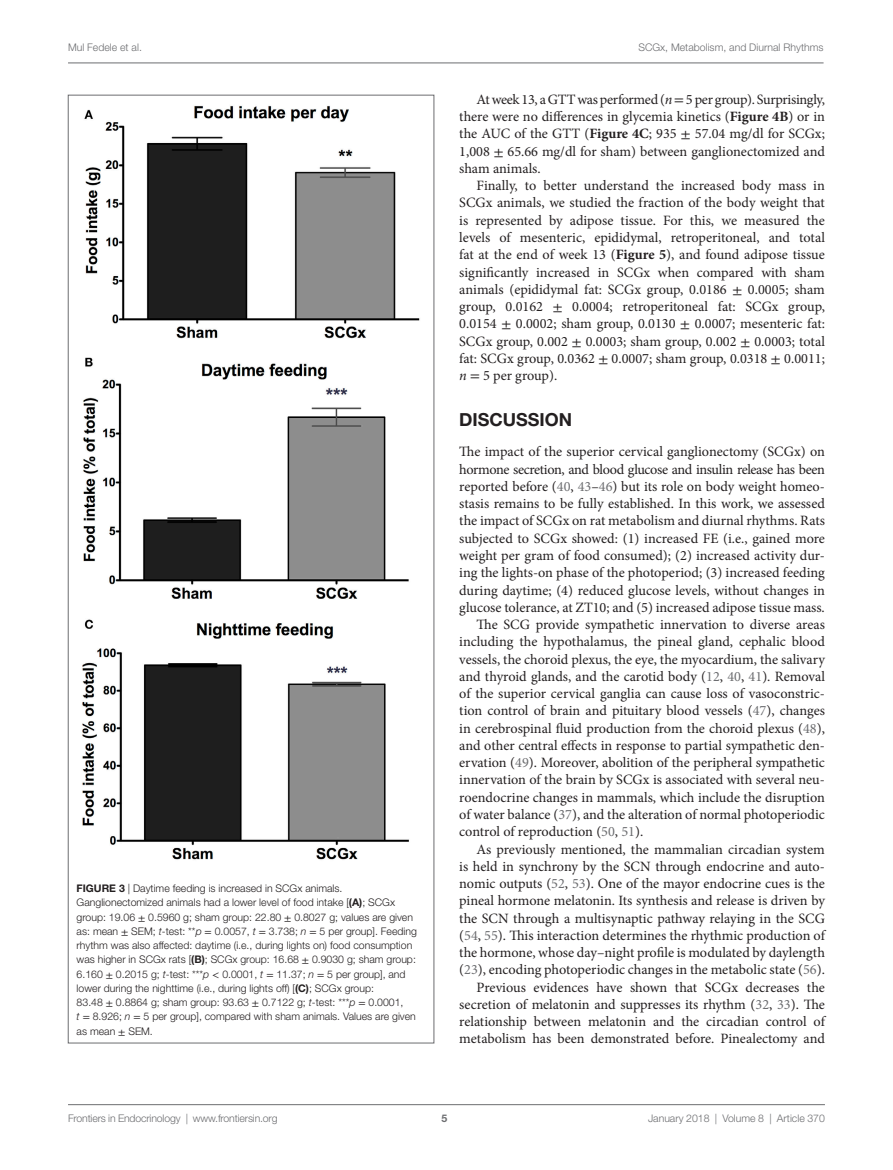
<style>
.page{position:relative;width:893px;height:1170px;background:#fff}
.page>*{position:absolute;margin:0;border:0;box-sizing:border-box;transform-origin:0 0}
.t1{font:700 18px "Helvetica Neue LT Std";color:#231f20}
.t2{font:14.25px/17.2px "Minion Pro";color:#231f20;text-align:justify}
.t3{font:14.25px "Minion Pro";letter-spacing:-.025em;color:#231f20}
.t4{font:300 10.5px/14.2px "Helvetica Neue LT Std";color:#231f20}
.t5{font:300 10.5px "Helvetica Neue LT Std";color:#6c6d70}
.t6{font:700 10.5px "Helvetica Neue LT Std";color:#6c6d70}
.s1{font-weight:700}
.s2{font-family:"STIX General";font-weight:400}
.s3{font-style:italic}
.s4{font-family:"STIX General"}
.s5{color:#6c6d70}
</style>
<div class="page">
<img style="left:82px;top:105px;width:338px;height:755px">
<hr style="left:68px;top:1104px;width:757px;height:1px;background:#6c6d70">
<hr style="left:68px;top:63px;width:755px;height:1px;background:#6c6d70">
<p class="t5" style="left:68px;top:41px;width:75px">Mul Fedele et al.</p>
<p class="t5" style="left:638px;top:41px;width:187px">SCGx, Metabolism, and Diurnal Rhythms</p>
<p class="t4" style="left:77px;top:880px;width:342px"><span class="s1">FIGURE 3</span> | Daytime feeding is increased in SCGx animals.<br>Ganglionectomized animals had a lower level of food intake [<span class="s1">(A)</span>; SCGx group: 19.06 <span class="s2">±</span> 0.5960 g; sham group: 22.80 <span class="s2">±</span> 0.8027 g; values are given as: mean <span class="s2">±</span> SEM; <span class="s3">t</span>-test: **<span class="s3">p</span> <span class="s2">=</span> 0.0057, <span class="s3">t</span> <span class="s2">=</span> 3.738; <span class="s3">n</span> <span class="s2">=</span> 5 per group]. Feeding rhythm was also affected: daytime (i.e., during lights on) food consumption was higher in SCGx rats [<span class="s1">(B)</span>; SCGx group: 16.68 <span class="s2">±</span> 0.9030 g; sham group:<br>6.160 <span class="s2">±</span> 0.2015 g; <span class="s3">t</span>-test: ***<span class="s3">p</span> <span class="s2">&lt;</span> 0.0001, <span class="s3">t</span> <span class="s2">=</span> 11.37; <span class="s3">n</span> <span class="s2">=</span> 5 per group], and lower during the nighttime (i.e., during lights off) [<span class="s1">(C)</span>; SCGx group:<br>83.48 <span class="s2">±</span> 0.8864 g; sham group: 93.63 <span class="s2">±</span> 0.7122 g; <span class="s3">t</span>-test: ***<span class="s3">p</span> <span class="s2">=</span> 0.0001,<br><span class="s3">t</span> <span class="s2">=</span> 8.926; <span class="s3">n</span> <span class="s2">=</span> 5 per group], compared with sham animals. Values are given as mean <span class="s2">±</span> SEM.</p>
<p class="t2" style="left:459px;top:91px;width:367px;text-indent:17px">At week 13, a GTT was performed (<span class="s3">n</span><span class="s4">=</span> 5 per group). Surprisingly, there were no differences in glycemia kinetics (<span class="s1">Figure 4B</span>) or in the AUC of the GTT (<span class="s1">Figure 4C</span>; 935 <span class="s4">±</span> 57.04 mg/dl for SCGx; 1,008 <span class="s4">±</span> 65.66 mg/dl for sham) between ganglionectomized and sham animals.</p>
<p class="t2" style="left:459px;top:177px;width:367px;text-indent:17px">Finally, to better understand the increased body mass in SCGx animals, we studied the fraction of the body weight that is represented by adipose tissue. For this, we measured the levels of mesenteric, epididymal, retroperitoneal, and total fat at the end of week 13 (<span class="s1">Figure 5</span>), and found adipose tissue significantly increased in SCGx when compared with sham animals (epididymal fat: SCGx group, 0.0186 <span class="s4">±</span> 0.0005; sham group, 0.0162 <span class="s4">±</span> 0.0004; retroperitoneal fat: SCGx group, 0.0154 <span class="s4">±</span> 0.0002; sham group, 0.0130 <span class="s4">±</span> 0.0007; mesenteric fat:<br>SCGx group, 0.002 <span class="s4">±</span> 0.0003; sham group, 0.002 <span class="s4">±</span> 0.0003; total fat: SCGx group, 0.0362 <span class="s4">±</span> 0.0007; sham group, 0.0318 <span class="s4">±</span> 0.0011; <span class="s3">n</span> <span class="s4">=</span> 5 per group).</p>
<p class="t1" style="left:459px;top:409px;width:112px">DISCUSSION</p>
<p class="t2" style="left:459px;top:443px;width:367px">The impact of the superior cervical ganglionectomy (SCGx) on</p>
<p class="t3" style="left:459px;top:459px;width:367px">hormone secretion, and blood glucose and insulin release has been</p>
<p class="t2" style="left:459px;top:477px;width:367px">reported before (<span class="s5">40</span>, <span class="s5">43</span>–<span class="s5">46</span>) but its role on body weight homeo-</p>
<p class="t2" style="left:459px;top:495px;width:367px">stasis remains to be fully established. In this work, we assessed</p>
<p class="t2" style="left:459px;top:512px;width:367px">the impact of SCGx on rat metabolism and diurnal rhythms. Rats</p>
<p class="t2" style="left:459px;top:529px;width:367px">subjected to SCGx showed: (1) increased FE (i.e., gained more</p>
<p class="t2" style="left:459px;top:547px;width:367px">weight per gram of food consumed); (2) increased activity dur-</p>
<p class="t2" style="left:459px;top:564px;width:367px">ing the lights-on phase of the photoperiod; (3) increased feeding</p>
<p class="t2" style="left:459px;top:581px;width:367px">during daytime; (4) reduced glucose levels, without changes in</p>
<p class="t2" style="left:459px;top:598px;width:367px">glucose tolerance, at ZT10; and (5) increased adipose tissue mass.</p>
<p class="t2" style="left:476px;top:616px;width:350px">The SCG provide sympathetic innervation to diverse areas</p>
<p class="t2" style="left:459px;top:633px;width:367px">including the hypothalamus, the pineal gland, cephalic blood</p>
<p class="t2" style="left:459px;top:650px;width:367px">vessels, the choroid plexus, the eye, the myocardium, the salivary</p>
<p class="t2" style="left:459px;top:667px;width:367px">and thyroid glands, and the carotid body (<span class="s5">12</span>, <span class="s5">40</span>, <span class="s5">41</span>). Removal</p>
<p class="t2" style="left:459px;top:685px;width:367px">of the superior cervical ganglia can cause loss of vasoconstric-</p>
<p class="t2" style="left:459px;top:702px;width:367px">tion control of brain and pituitary blood vessels (<span class="s5">47</span>), changes</p>
<p class="t2" style="left:459px;top:719px;width:367px">in cerebrospinal fluid production from the choroid plexus (<span class="s5">48</span>),</p>
<p class="t2" style="left:459px;top:736px;width:367px">and other central effects in response to partial sympathetic den-</p>
<p class="t2" style="left:459px;top:754px;width:367px">ervation (<span class="s5">49</span>). Moreover, abolition of the peripheral sympathetic</p>
<p class="t2" style="left:459px;top:771px;width:367px">innervation of the brain by SCGx is associated with several neu-</p>
<p class="t2" style="left:459px;top:788px;width:367px">roendocrine changes in mammals, which include the disruption</p>
<p class="t2" style="left:459px;top:805px;width:367px">of water balance (<span class="s5">37</span>), and the alteration of normal photoperiodic</p>
<p class="t2" style="left:459px;top:823px;width:186px">control of reproduction (<span class="s5">50</span>, <span class="s5">51</span>).</p>
<p class="t2" style="left:476px;top:840px;width:350px">As previously mentioned, the mammalian circadian system</p>
<p class="t2" style="left:459px;top:857px;width:367px">is held in synchrony by the SCN through endocrine and auto-</p>
<p class="t2" style="left:459px;top:874px;width:367px">nomic outputs (<span class="s5">52</span>, <span class="s5">53</span>). One of the mayor endocrine cues is the</p>
<p class="t2" style="left:459px;top:892px;width:367px">pineal hormone melatonin. Its synthesis and release is driven by</p>
<p class="t2" style="left:459px;top:909px;width:367px">the SCN through a multisynaptic pathway relaying in the SCG</p>
<p class="t2" style="left:459px;top:926px;width:367px">(<span class="s5">54</span>, <span class="s5">55</span>). This interaction determines the rhythmic production of</p>
<p class="t2" style="left:459px;top:943px;width:367px">the hormone, whose day–night profile is modulated by daylength</p>
<p class="t2" style="left:459px;top:961px;width:367px">(<span class="s5">23</span>), encoding photoperiodic changes in the metabolic state (<span class="s5">56</span>).</p>
<p class="t2" style="left:476px;top:978px;width:350px">Previous evidences have shown that SCGx decreases the</p>
<p class="t2" style="left:459px;top:995px;width:367px">secretion of melatonin and suppresses its rhythm (<span class="s5">32</span>, <span class="s5">33</span>). The</p>
<p class="t2" style="left:459px;top:1012px;width:367px">relationship between melatonin and the circadian control of</p>
<p class="t2" style="left:459px;top:1030px;width:367px">metabolism has been demonstrated before. Pinealectomy and</p>
<p class="t5" style="left:68px;top:1111px;width:211px">Frontiers in Endocrinology | www.frontiersin.org</p>
<p class="t5" style="left:648px;top:1111px;width:178px">January 2018 | Volume 8 | Article 370</p>
<p class="t6" style="left:441px;top:1111px;width:7px">5</p>
</div>
